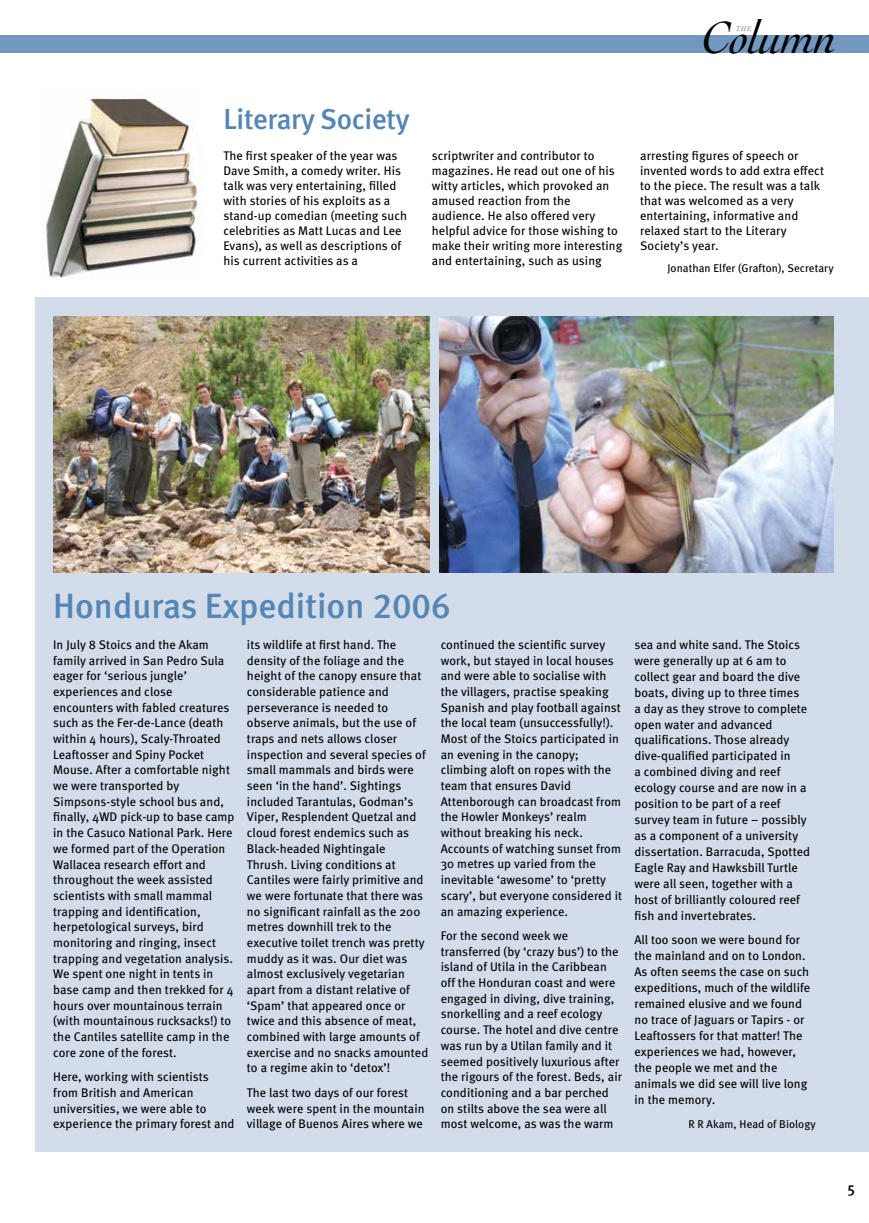
<style>
.page{position:relative;width:869px;height:1223px;background:#fff}
.page>*{position:absolute;margin:0;border:0;box-sizing:border-box;transform-origin:0 0}
.t1{font:italic 47.25px "Cochin";letter-spacing:-.02em;color:#000}
.t2{font:35px "Meta Medium LF";color:#5686b3}
.t3{font:500 28.75px "Meta";letter-spacing:-.01em;color:#5686b3}
.t4{font:500 15px "Meta";color:#000}
.t5{font:12.5px/15.6px "Meta";letter-spacing:.01em;color:#000}
.t6{font:11.25px "Meta";letter-spacing:.01em;color:#000}
.t7{font:italic 7.25px "Cochin";color:#808285}
</style>
<div class="page">
<div style="left:35px;top:298px;width:833px;height:854px;background:#d2dceb"></div>
<img style="left:439px;top:317px;width:394px;height:255px">
<img style="left:53px;top:317px;width:376px;height:255px">
<img style="left:46px;top:97px;width:155px;height:181px">
<div style="left:0;top:35px;width:868px;height:18px;background:#7298c0"></div>
<h3 class="t3" style="left:223px;top:102px;width:188px">Literary Society</h3>
<h1 class="t1" style="left:701px;top:11px;width:137px">Column</h1>
<p class="t7" style="left:735px;top:25px;width:17px">THE</p>
<p class="t5" style="left:223px;top:148px;width:185px;line-height:15px">The first speaker of the year was<br>Dave Smith, a comedy writer. His talk was very entertaining, filled with stories of his exploits as a stand-up comedian (meeting such celebrities as Matt Lucas and Lee<br>Evans), as well as descriptions of his current activities as a</p>
<p class="t5" style="left:431px;top:148px;width:192px;line-height:15px">scriptwriter and contributor to magazines. He read out one of his witty articles, which provoked an amused reaction from the audience. He also offered very helpful advice for those wishing to make their writing more interesting and entertaining, such as using</p>
<p class="t5" style="left:640px;top:148px;width:185px;line-height:15px">arresting figures of speech or invented words to add extra effect to the piece. The result was a talk that was welcomed as a very entertaining, informative and relaxed start to the Literary<br>Society’s year.</p>
<p class="t6" style="left:667px;top:261px;width:168px">Jonathan Elfer (Grafton), Secretary</p>
<h2 class="t2" style="left:53px;top:585px;width:399px">Honduras Expedition 2006</h2>
<p class="t5" style="left:53px;top:636px;width:183px">In July 8 Stoics and the Akam family arrived in San Pedro Sula eager for ‘serious jungle’ experiences and close encounters with fabled creatures such as the Fer-de-Lance (death within 4 hours), Scaly-Throated<br>Leaftosser and Spiny Pocket<br>Mouse. After a comfortable night we were transported by<br>Simpsons-style school bus and, finally, 4WD pick-up to base camp in the Casuco National Park. Here we formed part of the Operation<br>Wallacea research effort and throughout the week assisted scientists with small mammal trapping and identification, herpetological surveys, bird monitoring and ringing, insect trapping and vegetation analysis.<br>We spent one night in tents in base camp and then trekked for 4 hours over mountainous terrain (with mountainous rucksacks!) to the Cantiles satellite camp in the core zone of the forest.</p>
<p class="t5" style="left:53px;top:1068px;width:183px">Here, working with scientists from British and American universities, we were able to experience the primary forest and</p>
<p class="t5" style="left:440px;top:636px;width:183px">continued the scientific survey work, but stayed in local houses and were able to socialise with the villagers, practise speaking<br>Spanish and play football against the local team (unsuccessfully!).<br>Most of the Stoics participated in an evening in the canopy; climbing aloft on ropes with the team that ensures David<br>Attenborough can broadcast from the Howler Monkeys’ realm without breaking his neck.<br>Accounts of watching sunset from<br>30 metres up varied from the inevitable ‘awesome’ to ‘pretty scary’, but everyone considered it an amazing experience.</p>
<p class="t5" style="left:440px;top:927px;width:183px">For the second week we transferred (by ‘crazy bus’) to the island of Utila in the Caribbean off the Honduran coast and were engaged in diving, dive training, snorkelling and a reef ecology course. The hotel and dive centre was run by a Utilan family and it seemed positively luxurious after the rigours of the forest. Beds, air conditioning and a bar perched on stilts above the sea were all most welcome, as was the warm</p>
<p class="t5" style="left:247px;top:636px;width:183px">its wildlife at first hand. The density of the foliage and the height of the canopy ensure that considerable patience and perseverance is needed to observe animals, but the use of traps and nets allows closer inspection and several species of small mammals and birds were seen ‘in the hand’. Sightings included Tarantulas, Godman’s<br>Viper, Resplendent Quetzal and cloud forest endemics such as<br>Black-headed Nightingale<br>Thrush. Living conditions at<br>Cantiles were fairly primitive and we were fortunate that there was no significant rainfall as the 200 metres downhill trek to the executive toilet trench was pretty muddy as it was. Our diet was almost exclusively vegetarian apart from a distant relative of ‘Spam’ that appeared once or twice and this absence of meat, combined with large amounts of exercise and no snacks amounted to a regime akin to ‘detox’!</p>
<p class="t5" style="left:247px;top:1084px;width:179px">The last two days of our forest week were spent in the mountain village of Buenos Aires where we</p>
<p class="t5" style="left:634px;top:636px;width:177px">sea and white sand. The Stoics were generally up at 6 am to collect gear and board the dive boats, diving up to three times<br>a day as they strove to complete open water and advanced qualifications. Those already dive-qualified participated in<br>a combined diving and reef ecology course and are now in a position to be part of a reef survey team in future – possibly as a component of a university dissertation. Barracuda, Spotted<br>Eagle Ray and Hawksbill Turtle were all seen, together with a host of brilliantly coloured reef fish and invertebrates.</p>
<p class="t5" style="left:634px;top:931px;width:177px">All too soon we were bound for the mainland and on to London.<br>As often seems the case on such expeditions, much of the wildlife remained elusive and we found no trace of Jaguars or Tapirs - or<br>Leaftossers for that matter! The experiences we had, however, the people we met and the animals we did see will live long in the memory.</p>
<p class="t6" style="left:688px;top:1117px;width:129px">R R Akam, Head of Biology</p>
<p class="t4" style="left:847px;top:1179px;width:9px">5</p>
</div>
